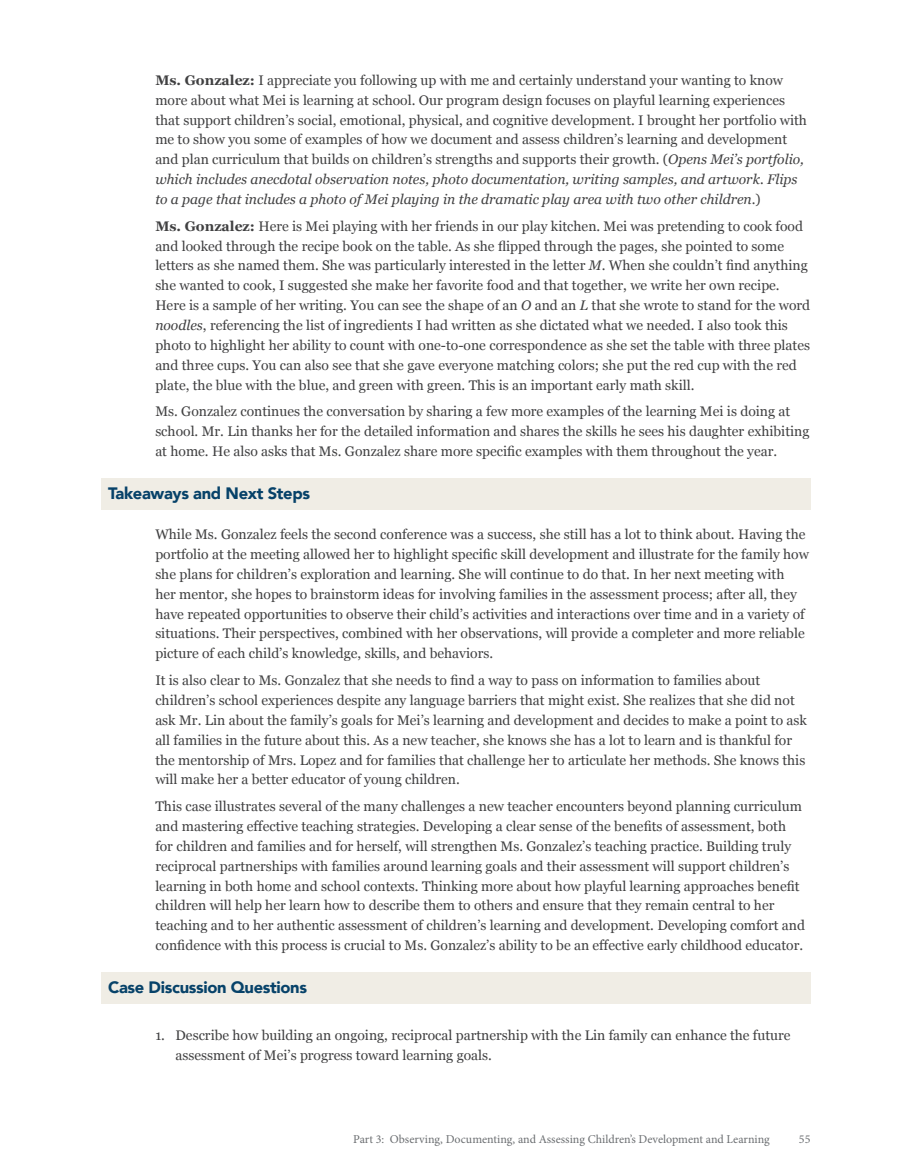
<style>
.page{position:relative;width:905px;height:1175px;background:#fff}
.page>*{position:absolute;margin:0;border:0;box-sizing:border-box;transform-origin:0 0}
.t1{font:900 16.5px "Avenir";letter-spacing:-.02em;color:#074269}
.t2{font:13.8px/19.8px "Georgia";color:#404041}
.t3{font:12px "Minion Pro";color:#6b6e71}
.s1{font-weight:700}
.s2{font-style:italic}
</style>
<div class="page">
<div style="left:101px;top:478px;width:709px;height:31px;background:#f0ede5"></div>
<div style="left:101px;top:972px;width:709px;height:31px;background:#f0ede5"></div>
<p class="t2" style="left:155px;top:70px;width:653px"><span class="s1">Ms. Gonzalez:</span> I appreciate you following up with me and certainly understand your wanting to know more about what Mei is learning at school. Our program design focuses on playful learning experiences that support children’s social, emotional, physical, and cognitive development. I brought her portfolio with me to show you some of examples of how we document and assess children’s learning and development and plan curriculum that builds on children’s strengths and supports their growth. (<span class="s2">Opens Mei’s portfolio, which includes anecdotal observation notes, photo documentation, writing samples, and artwork. Flips to a page that includes a photo of Mei playing in the dramatic play area with two other children</span>.)</p>
<p class="t2" style="left:155px;top:215px;width:656px"><span class="s1">Ms. Gonzalez:</span> Here is Mei playing with her friends in our play kitchen. Mei was pretending to cook food and looked through the recipe book on the table. As she flipped through the pages, she pointed to some letters as she named them. She was particularly interested in the letter <span class="s2">M</span>. When she couldn’t find anything she wanted to cook, I suggested she make her favorite food and that together, we write her own recipe.<br>Here is a sample of her writing. You can see the shape of an <span class="s2">O</span> and an <span class="s2">L</span> that she wrote to stand for the word <span class="s2">noodles</span>, referencing the list of ingredients I had written as she dictated what we needed. I also took this photo to highlight her ability to count with one-to-one correspondence as she set the table with three plates and three cups. You can also see that she gave everyone matching colors; she put the red cup with the red plate, the blue with the blue, and green with green. This is an important early math skill.</p>
<p class="t2" style="left:155px;top:401px;width:655px">Ms. Gonzalez continues the conversation by sharing a few more examples of the learning Mei is doing at school. Mr. Lin thanks her for the detailed information and shares the skills he sees his daughter exhibiting at home. He also asks that Ms. Gonzalez share more specific examples with them throughout the year.</p>
<p class="t1" style="left:108px;top:479px;width:203px">Takeaways and Next Steps</p>
<p class="t2" style="left:155px;top:524px;width:655px">While Ms. Gonzalez feels the second conference was a success, she still has a lot to think about. Having the portfolio at the meeting allowed her to highlight specific skill development and illustrate for the family how she plans for children’s exploration and learning. She will continue to do that. In her next meeting with<br>her mentor, she hopes to brainstorm ideas for involving families in the assessment process; after all, they have repeated opportunities to observe their child’s activities and interactions over time and in a variety of situations. Their perspectives, combined with her observations, will provide a completer and more reliable picture of each child’s knowledge, skills, and behaviors.</p>
<p class="t2" style="left:155px;top:669px;width:653px">It is also clear to Ms. Gonzalez that she needs to find a way to pass on information to families about children’s school experiences despite any language barriers that might exist. She realizes that she did not ask Mr. Lin about the family’s goals for Mei’s learning and development and decides to make a point to ask all families in the future about this. As a new teacher, she knows she has a lot to learn and is thankful for the mentorship of Mrs. Lopez and for families that challenge her to articulate her methods. She knows this will make her a better educator of young children.</p>
<p class="t2" style="left:155px;top:795px;width:651px">This case illustrates several of the many challenges a new teacher encounters beyond planning curriculum and mastering effective teaching strategies. Developing a clear sense of the benefits of assessment, both for children and families and for herself, will strengthen Ms. Gonzalez’s teaching practice. Building truly reciprocal partnerships with families around learning goals and their assessment will support children’s learning in both home and school contexts. Thinking more about how playful learning approaches benefit children will help her learn how to describe them to others and ensure that they remain central to her teaching and to her authentic assessment of children’s learning and development. Developing comfort and confidence with this process is crucial to Ms. Gonzalez’s ability to be an effective early childhood educator.</p>
<p class="t1" style="left:108px;top:973px;width:200px">Case Discussion Questions</p>
<p class="t2" style="left:175px;top:1024px;width:616px;text-indent:-20px">1. Describe how building an ongoing, reciprocal partnership with the Lin family can enhance the future assessment of Mei’s progress toward learning goals.</p>
<p class="t3" style="left:353px;top:1131px;width:418px">Part 3: Observing, Documenting, and Assessing Children’s Development and Learning</p>
<p class="t3" style="left:798px;top:1131px;width:13px">55</p>
</div>
